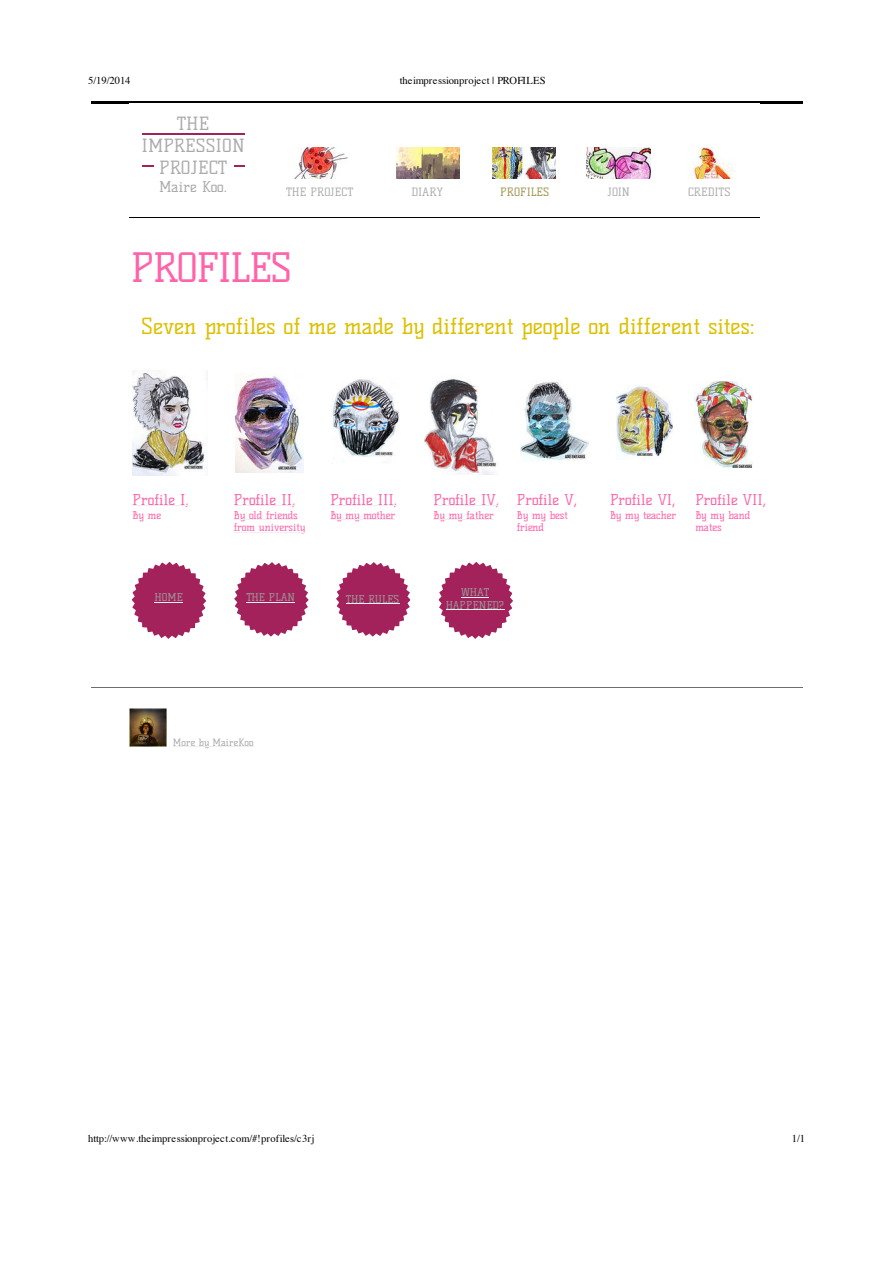
<style>
.page{position:relative;width:893px;height:1263px;background:#fff}
.page>*{position:absolute;margin:0;border:0;box-sizing:border-box;transform-origin:0 0}
.t1{font:39.6px "Kelly Slab";letter-spacing:-.045em;color:#ff64a9}
.t2{font:21.75px "Kelly Slab";letter-spacing:-.005em;color:#ddc000}
.t3{font:17.85px/21.8px "Kelly Slab";color:#ababab;text-align:center}
.t4{font:14.55px "Kelly Slab";letter-spacing:-.005em;color:#ff64a9}
.t5{font:14.55px "Kelly Slab";letter-spacing:.005em;color:#ababab}
.t6{font:11.25px "Kelly Slab";color:#ababab}
.t7{font:11.25px "Kelly Slab";color:#9d934e}
.t8{font:10.65px "Kelly Slab";letter-spacing:-.005em;color:#ff64a9}
.t9{font:10.65px "Kelly Slab";letter-spacing:-.015em;color:#9b9b9b}
.t10{font:10.5px "Times";color:#000}
.t11{font:9.9px "Kelly Slab";letter-spacing:.005em;color:#ababab}
</style>
<div class="page">
<img style="left:132px;top:371px;width:73px;height:104px">
<img style="left:332px;top:379px;width:67px;height:78px">
<svg style="left:235px;top:472px;width:69px;height:1px"></svg>
<img style="left:235px;top:375px;width:69px;height:97px">
<img style="left:616px;top:386px;width:57px;height:73px">
<img style="left:521px;top:382px;width:68px;height:79px">
<img style="left:425px;top:379px;width:72px;height:95px">
<img style="left:695px;top:381px;width:58px;height:87px">
<hr style="left:133px;top:505px;width:47px;height:1px;background:#efefef">
<hr style="left:234px;top:505px;width:61px;height:1px;background:#efefef">
<hr style="left:234px;top:519px;width:64px;height:1px;background:#efefef">
<hr style="left:234px;top:532px;width:71px;height:1px;background:#efefef">
<hr style="left:330px;top:505px;width:67px;height:1px;background:#efefef">
<hr style="left:330px;top:519px;width:65px;height:1px;background:#efefef">
<hr style="left:433px;top:505px;width:66px;height:1px;background:#efefef">
<hr style="left:433px;top:519px;width:61px;height:1px;background:#efefef">
<svg style="left:438px;top:562px;width:75px;height:77px"></svg>
<hr style="left:446px;top:609px;width:59px;height:1px;background:#efefef">
<svg style="left:132px;top:562px;width:74px;height:77px"></svg>
<svg style="left:336px;top:562px;width:75px;height:75px"></svg>
<hr style="left:346px;top:603px;width:53px;height:1px;background:#efefef">
<svg style="left:234px;top:562px;width:75px;height:75px"></svg>
<hr style="left:246px;top:602px;width:49px;height:1px;background:#efefef">
<hr style="left:91px;top:687px;width:711px;height:1px;background:#6e6c6c">
<hr style="left:173px;top:746px;width:81px;height:1px;background:#efefef">
<img style="left:129px;top:708px;width:37px;height:39px">
<hr style="left:91px;top:101px;width:711px;height:3px;background:#000">
<hr style="left:129px;top:103px;width:630px;height:4px;background:#fff">
<hr style="left:143px;top:133px;width:102px;height:2px;background:#a3225b">
<svg style="left:143px;top:165px;width:11px;height:2px"></svg>
<svg style="left:234px;top:165px;width:11px;height:2px"></svg>
<svg style="left:492px;top:147px;width:63px;height:1px"></svg>
<svg style="left:492px;top:178px;width:63px;height:1px"></svg>
<svg style="left:555px;top:147px;width:1px;height:32px"></svg>
<img style="left:492px;top:148px;width:63px;height:30px">
<svg style="left:587px;top:178px;width:63px;height:1px"></svg>
<svg style="left:586px;top:147px;width:1px;height:32px"></svg>
<svg style="left:650px;top:147px;width:1px;height:32px"></svg>
<img style="left:587px;top:148px;width:63px;height:30px">
<svg style="left:396px;top:147px;width:63px;height:1px"></svg>
<svg style="left:396px;top:178px;width:63px;height:1px"></svg>
<svg style="left:459px;top:147px;width:1px;height:32px"></svg>
<img style="left:396px;top:148px;width:63px;height:30px">
<img style="left:295px;top:148px;width:53px;height:30px">
<img style="left:691px;top:148px;width:43px;height:30px">
<p class="t10" style="left:88px;top:70px;width:44px">5/19/2014</p>
<p class="t3" style="left:142px;top:113px;width:105px">THE<br>IMPRESSION<br>PROJECT</p>
<p class="t5" style="left:159px;top:178px;width:70px">Maire Koo.</p>
<p class="t6" style="left:286px;top:185px;width:69px">THE PROJECT</p>
<p class="t1" style="left:131px;top:244px;width:162px">PROFILES</p>
<p class="t10" style="left:400px;top:70px;width:147px">theimpressionproject | PROFILES</p>
<p class="t6" style="left:412px;top:185px;width:33px">DIARY</p>
<p class="t7" style="left:500px;top:185px;width:51px">PROFILES</p>
<p class="t6" style="left:607px;top:185px;width:24px">JOIN</p>
<p class="t6" style="left:688px;top:185px;width:44px">CREDITS</p>
<p class="t2" style="left:141px;top:313px;width:615px">Seven profiles of me made by different people on different sites:</p>
<p class="t4" style="left:133px;top:491px;width:58px">Profile ,I</p>
<p class="t8" style="left:133px;top:508px;width:30px">By me</p>
<p class="t4" style="left:234px;top:491px;width:63px">Profile II,</p>
<p class="t8" style="left:234px;top:521px;width:73px">from university</p>
<p class="t8" style="left:234px;top:508px;width:66px">By old friends</p>
<p class="t4" style="left:330px;top:491px;width:68px">Profile III,</p>
<p class="t8" style="left:330px;top:508px;width:67px">By my mother</p>
<p class="t4" style="left:433px;top:491px;width:67px">Profile IV,</p>
<p class="t8" style="left:433px;top:508px;width:62px">By my father</p>
<p class="t4" style="left:517px;top:491px;width:62px">Profile V,</p>
<p class="t8" style="left:517px;top:521px;width:29px">friend</p>
<p class="t8" style="left:517px;top:508px;width:52px">By my best</p>
<p class="t4" style="left:610px;top:491px;width:67px">Profile VI,</p>
<p class="t8" style="left:610px;top:508px;width:68px">By my teacher</p>
<p class="t4" style="left:695px;top:491px;width:72px">Profile VII,</p>
<p class="t8" style="left:695px;top:521px;width:28px">mates</p>
<p class="t8" style="left:695px;top:508px;width:57px">By my band</p>
<p class="t9" style="left:154px;top:591px;width:30px">HOME</p>
<p class="t9" style="left:246px;top:591px;width:50px">THE PLAN</p>
<p class="t9" style="left:346px;top:592px;width:55px">THE RULES</p>
<p class="t9" style="left:461px;top:586px;width:30px">WHAT</p>
<p class="t9" style="left:446px;top:598px;width:60px">HAPPENED?</p>
<p class="t11" style="left:173px;top:736px;width:82px">More by MaireKoo</p>
<p class="t10" style="left:88px;top:1129px;width:228px">http://www.theimpressionproject.com/#!profiles 3c/ r j</p>
<p class="t10" style="left:792px;top:1129px;width:15px">1/1</p>
</div>
